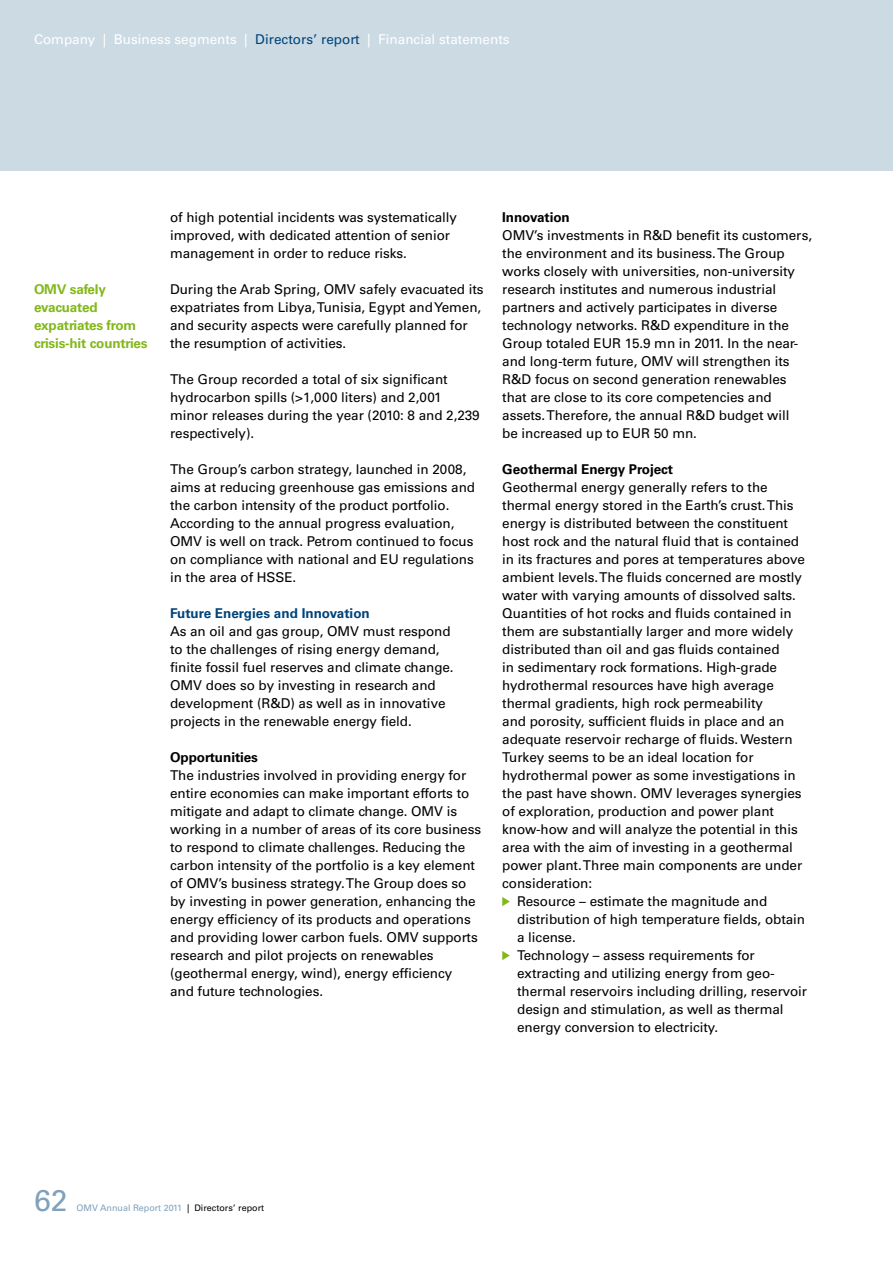
<style>
.page{position:relative;width:893px;height:1263px;background:#fff}
.page>*{position:absolute;margin:0;border:0;box-sizing:border-box;transform-origin:0 0}
.t1{font:30px "Univers";color:#80a1bd}
.t2{font:13.5px/18px "Univers";letter-spacing:-.005em;color:#000}
.t3{font:13.5px "Univers";color:#fff}
.t4{font:700 13.5px/18px "Univers";letter-spacing:-.015em;color:#83b81a}
.t5{font:700 13.5px "Univers";letter-spacing:-.005em;color:#000}
.t6{font:700 13.5px "Univers";color:#00447a}
.t7{font:9px "Univers";color:#80a1bd}
.s1{color:#00447a}
.s2{color:#000}
</style>
<div class="page">
<div style="left:0;top:0;width:893px;height:170px;background:#ccdae4"></div>
<svg style="left:502px;top:897px;width:8px;height:9px"></svg>
<svg style="left:502px;top:951px;width:8px;height:9px"></svg>
<p class="t3" style="left:34px;top:31px;width:477px">Company | Business segments | <span class="s1">Directors’ report</span> | Financial statements</p>
<p class="t4" style="left:34px;top:280px;width:115px">OMV safely evacuated expatriates from crisis-hit countries</p>
<p class="t2" style="left:170px;top:208px;width:288px">of high potential incidents was systematically improved, with dedicated attention of senior management in order to reduce risks.</p>
<p class="t2" style="left:170px;top:280px;width:315px">During the Arab Spring, OMV safely evacuated its expatriates from Libya, Tunisia, Egypt and Yemen, and security aspects were carefully planned for the resumption of activities.</p>
<p class="t2" style="left:170px;top:370px;width:311px">The Group recorded a total of six significant hydrocarbon spills (&gt;1,000 liters) and 2,001 minor releases during the year (2010: 8 and 2,239 respectively).</p>
<p class="t2" style="left:170px;top:460px;width:307px">The Group’s carbon strategy, launched in 2008, aims at reducing greenhouse gas emissions and the carbon intensity of the product portfolio.<br>According to the annual progress evaluation, OMV is well on track. Petrom continued to focus on compliance with national and EU regulations in the area of HSSE.</p>
<p class="t6" style="left:170px;top:605px;width:201px">Future Energies and Innovation</p>
<p class="t2" style="left:170px;top:622px;width:285px">As an oil and gas group, OMV must respond to the challenges of rising energy demand, finite fossil fuel reserves and climate change.<br>OMV does so by investing in research and development (R&amp;D) as well as in innovative projects in the renewable energy field.</p>
<p class="t5" style="left:170px;top:749px;width:89px">Opportunities</p>
<p class="t2" style="left:170px;top:766px;width:313px">The industries involved in providing energy for entire economies can make important efforts to mitigate and adapt to climate change. OMV is working in a number of areas of its core business to respond to climate challenges. Reducing the carbon intensity of the portfolio is a key element of OMV’s business strategy. The Group does so by investing in power generation, enhancing the energy efficiency of its products and operations and providing lower carbon fuels. OMV supports research and pilot projects on renewables (geothermal energy, wind), energy efficiency<br>and future technologies.</p>
<p class="t5" style="left:502px;top:209px;width:69px">Innovation</p>
<p class="t2" style="left:502px;top:226px;width:311px">OMV’s investments in R&amp;D benefit its customers, the environment and its business. The Group works closely with universities, non-university research institutes and numerous industrial partners and actively participates in diverse technology networks. R&amp;D expenditure in the Group totaled EUR 15.9 mn in 2011. In the near&shy;and long-term future, OMV will strengthen its R&amp;D focus on second generation renewables that are close to its core competencies and assets. Therefore, the annual R&amp;D budget will<br>be increased up to EUR 50 mn.</p>
<p class="t5" style="left:502px;top:461px;width:172px">Geothermal Energy Project</p>
<p class="t2" style="left:502px;top:478px;width:267px">Geothermal energy generally refers to the</p>
<p class="t2" style="left:502px;top:496px;width:293px">thermal energy stored in the Earth’s crust. This</p>
<p class="t2" style="left:502px;top:514px;width:287px">energy is distributed between the constituent</p>
<p class="t2" style="left:502px;top:532px;width:298px">host rock and the natural fluid that is contained</p>
<p class="t2" style="left:502px;top:550px;width:304px">in its fractures and pores at temperatures above</p>
<p class="t2" style="left:502px;top:568px;width:301px">ambient levels. The fluids concerned are mostly</p>
<p class="t2" style="left:502px;top:586px;width:295px">water with varying amounts of dissolved salts.</p>
<p class="t2" style="left:502px;top:604px;width:291px">Quantities of hot rocks and fluids contained in</p>
<p class="t2" style="left:502px;top:622px;width:293px">them are substantially larger and more widely</p>
<p class="t2" style="left:502px;top:640px;width:279px">distributed than oil and gas fluids contained</p>
<p class="t2" style="left:502px;top:658px;width:276px">in sedimentary rock formations. High-grade</p>
<p class="t2" style="left:502px;top:676px;width:273px">hydrothermal resources have high average</p>
<p class="t2" style="left:502px;top:694px;width:262px">thermal gradients, high rock permeability</p>
<p class="t2" style="left:502px;top:712px;width:284px">and porosity, sufficient fluids in place and an</p>
<p class="t2" style="left:502px;top:730px;width:292px">adequate reservoir recharge of fluids. Western</p>
<p class="t2" style="left:502px;top:748px;width:253px">Turkey seems to be an ideal location for</p>
<p class="t2" style="left:502px;top:766px;width:295px">hydrothermal power as some investigations in</p>
<p class="t2" style="left:502px;top:784px;width:301px">the past have shown. OMV leverages synergies</p>
<p class="t2" style="left:502px;top:802px;width:273px">of exploration, production and power plant</p>
<p class="t2" style="left:502px;top:820px;width:297px">know-how and will analyze the potential in this</p>
<p class="t2" style="left:502px;top:838px;width:292px">area with the aim of investing in a geothermal</p>
<p class="t2" style="left:502px;top:856px;width:301px">power plant. Three main components are under</p>
<p class="t2" style="left:502px;top:874px;width:91px">consideration:</p>
<p class="t2" style="left:517px;top:892px;width:252px">Resource – estimate the magnitude and</p>
<p class="t2" style="left:517px;top:910px;width:289px">distribution of high temperature fields, obtain</p>
<p class="t2" style="left:517px;top:928px;width:60px">a license.</p>
<p class="t2" style="left:517px;top:946px;width:239px">Technology – assess requirements for</p>
<p class="t2" style="left:517px;top:964px;width:259px">extracting and utilizing energy from geo-</p>
<p class="t2" style="left:517px;top:982px;width:292px">thermal reservoirs including drilling, reservoir</p>
<p class="t2" style="left:517px;top:1000px;width:268px">design and stimulation, as well as thermal</p>
<p class="t2" style="left:517px;top:1018px;width:203px">energy conversion to electricity.</p>
<h1 class="t1" style="left:34px;top:1183px;width:35px">62</h1>
<p class="t7" style="left:77px;top:1203px;width:189px">OMV Annual Report 2011 <span class="s2">| Directors’ report</span></p>
</div>
